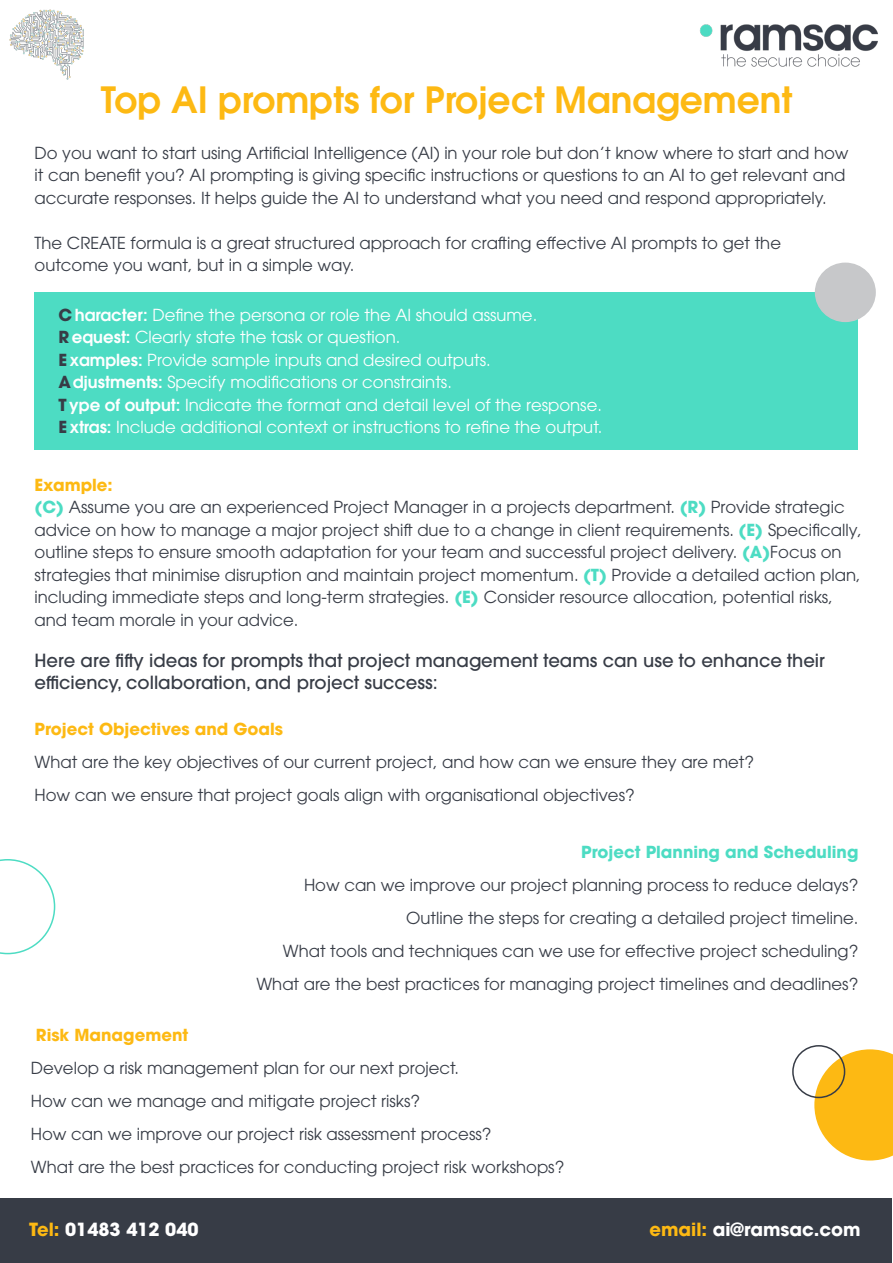
<style>
.page{position:relative;width:893px;height:1263px;background:#fff}
.page>*{position:absolute;margin:0;border:0;box-sizing:border-box;transform-origin:0 0}
.t1{font:600 36px "ITC Avant Garde Std";color:#fdb913}
.t2{font:500 18px/22.5px "ITC Avant Garde Std";color:#373c46}
.t3{font:700 18px "ITC Avant Garde Std";color:#fff}
.t4{font:16.5px/22.5px "ITC Avant Garde Std";color:#373c46}
.t5{font:16.5px/22.5px "ITC Avant Garde Std";color:#fff}
.t6{font:700 16.5px "ITC Avant Garde Std";color:#fdb913}
.t7{font:700 16.5px "ITC Avant Garde Std";color:#4ddcc3}
.s1{font-weight:700;color:#373c46}
.s2{font-weight:600}
.s3{font-weight:700;color:#fdb913}
.s4{font-weight:700;color:#4ddcc3}
.s5{color:#fdb913}
</style>
<div class="page">
<div style="left:35px;top:292px;width:823px;height:158px;background:#4ddcc3"></div>
<img style="left:700px;top:24px;width:178px;height:43px">
<img style="left:9px;top:9px;width:75px;height:71px">
<svg style="left:814px;top:1049px;width:79px;height:111px"></svg>
<div style="left:816px;top:263px;width:59px;height:58px;background:#c7c8ca;border-radius:50%"></div>
<div style="left:815px;top:263px;width:61px;height:59px;border:2px solid #c7c8ca;border-radius:50%"></div>
<div style="left:792px;top:1045px;width:53px;height:53px;border:2px solid #373c46;border-radius:50%"></div>
<div style="left:1px;top:1198px;width:891px;height:64px;background:#373c46"></div>
<svg style="left:0;top:859px;width:55px;height:95px"></svg>
<h1 class="t1" style="left:101px;top:76px;width:693px">Top AI prompts for Project Management</h1>
<p class="t4" style="left:35px;top:141px;width:815px">Do you want to start using Artificial Intelligence (AI) in your role but don’t know where to start and how it can benefit you? AI prompting is giving specific instructions or questions to an AI to get relevant and accurate responses. It helps guide the AI to understand what you need and respond appropriately.</p>
<p class="t4" style="left:35px;top:231px;width:748px">The CREATE formula is a great structured approach for crafting effective AI prompts to get the outcome you want, but in a simple way.</p>
<p class="t5" style="left:59px;top:303px;width:545px"><span class="s1">C</span> <span class="s2">haracter:</span> Define the persona or role the AI should assume.<br><span class="s1">R</span><span class="s2">equest:</span> Clearly state the task or question.<br><span class="s1">E</span> <span class="s2">xamples:</span> Provide sample inputs and desired outputs.<br><span class="s1">A</span><span class="s2">djustments:</span> Specify modifications or constraints.<br><span class="s1">T</span> <span class="s2">ype of output:</span> Indicate the format and detail level of the response.<br><span class="s1">E</span> <span class="s2">xtras:</span> Include additional context or instructions to refine the output.</p>
<p class="t4" style="left:35px;top:473px;width:829px"><span class="s3">Example:<br></span><span class="s4">(C)</span> Assume you are an experienced Project Manager in a projects department. <span class="s4">(R)</span> Provide strategic advice on how to manage a major project shift due to a change in client requirements. <span class="s4">(E)</span> Specifically, outline steps to ensure smooth adaptation for your team and successful project delivery. <span class="s4">(A)</span>Focus on strategies that minimise disruption and maintain project momentum. <span class="s4">(T)</span> Provide a detailed action plan, including immediate steps and long-term strategies. <span class="s4">(E)</span> Consider resource allocation, potential risks, and team morale in your advice.</p>
<p class="t2" style="left:35px;top:649px;width:792px">Here are fifty ideas for prompts that project management teams can use to enhance their efficiency, collaboration, and project success:</p>
<p class="t6" style="left:35px;top:718px;width:250px">Project Objectives and Goals</p>
<p class="t4" style="left:35px;top:745px;width:721px;line-height:33px">What are the key objectives of our current project, and how can we ensure they are met?<br>How can we ensure that project goals align with organisational objectives?</p>
<p class="t7" style="left:581px;top:840px;width:279px">Project Planning and Scheduling</p>
<p class="t4" style="left:256px;top:868px;width:603px;line-height:33px;text-align:right">How can we improve our project planning process to reduce delays?<br>Outline the steps for creating a detailed project timeline.<br>What tools and techniques can we use for effective project scheduling?<br>What are the best practices for managing project timelines and deadlines?</p>
<p class="t6" style="left:36px;top:1024px;width:154px">Risk Management</p>
<p class="t4" style="left:31px;top:1051px;width:535px;line-height:33px">Develop a risk management plan for our next project.<br>How can we manage and mitigate project risks?<br>How can we improve our project risk assessment process?<br>What are the best practices for conducting project risk workshops?</p>
<p class="t3" style="left:29px;top:1217px;width:171px"><span class="s5">Tel:</span> 01483 412 040</p>
<p class="t3" style="left:649px;top:1217px;width:213px"><span class="s5">email:</span> ai@ramsac.com</p>
</div>
